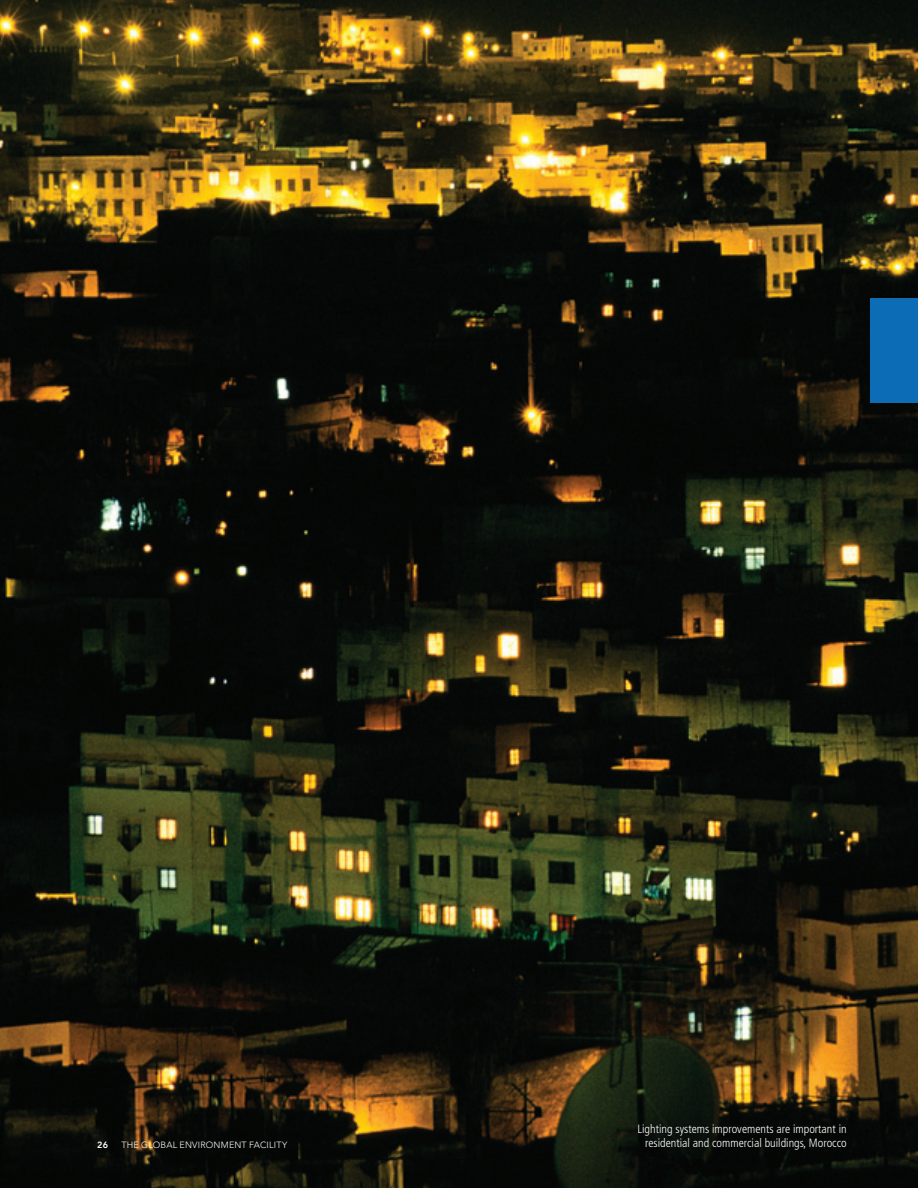
<style>
.page{position:relative;width:918px;height:1188px;background:#fff}
.page>*{position:absolute;margin:0;border:0;box-sizing:border-box;transform-origin:0 0}
.t1{font:300 condensed 12px/13.5px "Frutiger";color:#fff;text-align:right}
.t2{font:300 9px "Avenir";letter-spacing:.02em;color:#fff}
.t3{font:800 9px "Avenir";color:#fff}
</style>
<div class="page">
<img style="left:0;top:0;width:918px;height:1188px">
<hr style="left:916px;top:298px;width:2px;height:105px;background:#7796cd">
<div style="left:870px;top:298px;width:47px;height:106px;background:#0d6cb6"></div>
<p class="t3" style="left:97px;top:1140px;width:12px">26</p>
<p class="t2" style="left:122px;top:1140px;width:167px">THE GLOBAL ENVIRONMENT FACILITY</p>
<p class="t1" style="left:638px;top:1123px;width:211px">Lighting systems improvements are important in residential and commercial buildings, Morocco</p>
</div>
